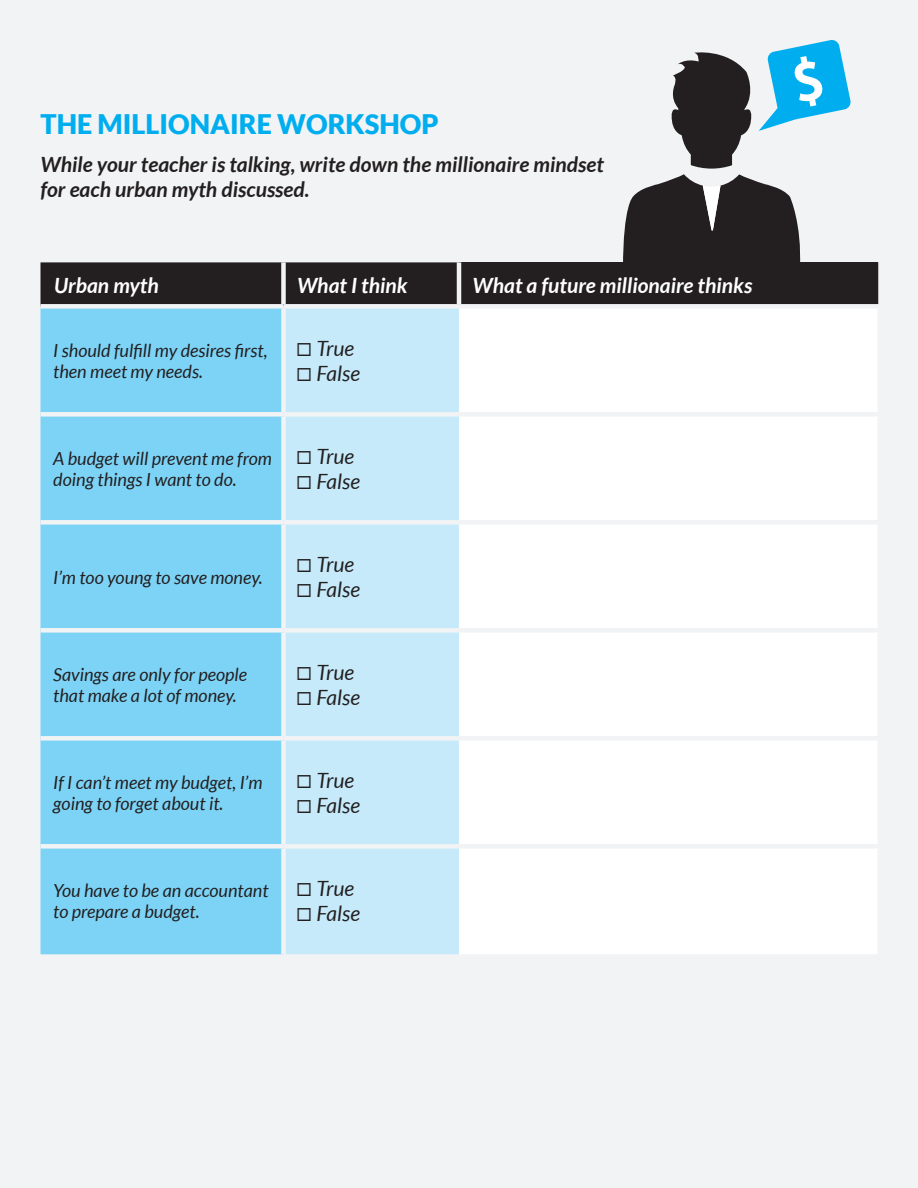
<style>
.page{position:relative;width:918px;height:1188px;background:#f2f3f4}
.page>*{position:absolute;margin:0;border:0;box-sizing:border-box;transform-origin:0 0}
.Etapes{font:900 27px "Lato";color:#00aeef}
.SS_TITRE{font:italic 700 21px/25.2px "Lato";color:#231f20}
.SS_TITRE-2{font:italic 21px "Lato";color:#231f20}
.TEXTE{font:italic 700 21px "Lato";color:#fff}
.SS_TITRE-3{font:italic 18px/21.6px "Lato";color:#231f20}
</style>
<div class="page">
<svg style="left:623px;top:40px;width:228px;height:222px"></svg>
<div style="left:40px;top:262px;width:417px;height:42px;background:#231f20"></div>
<div style="left:459px;top:262px;width:419px;height:44px;background:#231f20"></div>
<div style="left:40px;top:309px;width:241px;height:645px;background:#7cd3f6"></div>
<div style="left:286px;top:309px;width:173px;height:645px;background:#c6eafa"></div>
<div style="left:459px;top:309px;width:418px;height:645px;background:#fff"></div>
<div style="left:40px;top:412px;width:244px;height:5px;background:#f2f3f4"></div>
<div style="left:40px;top:520px;width:244px;height:5px;background:#f2f3f4"></div>
<div style="left:40px;top:628px;width:244px;height:5px;background:#f2f3f4"></div>
<div style="left:40px;top:736px;width:244px;height:5px;background:#f2f3f4"></div>
<div style="left:40px;top:844px;width:244px;height:5px;background:#f2f3f4"></div>
<div style="left:281px;top:262px;width:5px;height:42px;background:#f2f3f4"></div>
<hr style="left:457px;top:262px;width:4px;height:42px;background:#f2f3f4">
<div style="left:284px;top:412px;width:175px;height:5px;background:#f2f3f4"></div>
<div style="left:284px;top:520px;width:175px;height:5px;background:#f2f3f4"></div>
<div style="left:284px;top:628px;width:175px;height:5px;background:#f2f3f4"></div>
<div style="left:284px;top:736px;width:175px;height:5px;background:#f2f3f4"></div>
<div style="left:284px;top:844px;width:175px;height:5px;background:#f2f3f4"></div>
<div style="left:459px;top:304px;width:419px;height:5px;background:#f2f3f4"></div>
<div style="left:459px;top:412px;width:419px;height:5px;background:#f2f3f4"></div>
<div style="left:459px;top:520px;width:419px;height:5px;background:#f2f3f4"></div>
<div style="left:459px;top:628px;width:419px;height:5px;background:#f2f3f4"></div>
<div style="left:459px;top:736px;width:419px;height:5px;background:#f2f3f4"></div>
<div style="left:459px;top:844px;width:419px;height:5px;background:#f2f3f4"></div>
<p class="Etapes" style="left:40px;top:108px;width:400px">THE MILLIONAIRE WORKSHOP</p>
<p class="SS_TITRE" style="left:40px;top:152px;width:565px">While your teacher is talking, write down the millionaire mindset for each urban myth discussed.</p>
<p class="TEXTE" style="left:54px;top:273px;width:106px">Urban myth</p>
<p class="TEXTE" style="left:297px;top:273px;width:112px">What I think</p>
<p class="TEXTE" style="left:472px;top:273px;width:281px">What a future millionaire thinks</p>
<p class="SS_TITRE-3" style="left:53px;top:340px;width:216px">I should fulfill my desires first, then meet my needs.</p>
<p class="SS_TITRE-2" style="left:296px;top:337px;width:60px">◻ True</p>
<p class="SS_TITRE-2" style="left:296px;top:362px;width:65px">◻ False</p>
<p class="SS_TITRE-3" style="left:53px;top:448px;width:220px">A budget will prevent me from doing things I want to do.</p>
<p class="SS_TITRE-2" style="left:296px;top:445px;width:60px">◻ True</p>
<p class="SS_TITRE-2" style="left:296px;top:470px;width:65px">◻ False</p>
<p class="SS_TITRE-3" style="left:53px;top:567px;width:211px">I’m too young to save money.</p>
<p class="SS_TITRE-2" style="left:296px;top:553px;width:60px">◻ True</p>
<p class="SS_TITRE-2" style="left:296px;top:578px;width:65px">◻ False</p>
<p class="SS_TITRE-3" style="left:53px;top:664px;width:195px">Savings are only for people that make a lot of money.</p>
<p class="SS_TITRE-2" style="left:296px;top:661px;width:60px">◻ True</p>
<p class="SS_TITRE-2" style="left:296px;top:686px;width:65px">◻ False</p>
<p class="SS_TITRE-3" style="left:53px;top:772px;width:211px">If I can’t meet my budget, I’m going to forget about it.</p>
<p class="SS_TITRE-2" style="left:296px;top:769px;width:60px">◻ True</p>
<p class="SS_TITRE-2" style="left:296px;top:794px;width:65px">◻ False</p>
<p class="SS_TITRE-3" style="left:53px;top:880px;width:217px">You have to be an accountant to prepare a budget.</p>
<p class="SS_TITRE-2" style="left:296px;top:877px;width:60px">◻ True</p>
<p class="SS_TITRE-2" style="left:296px;top:902px;width:65px">◻ False</p>
</div>
